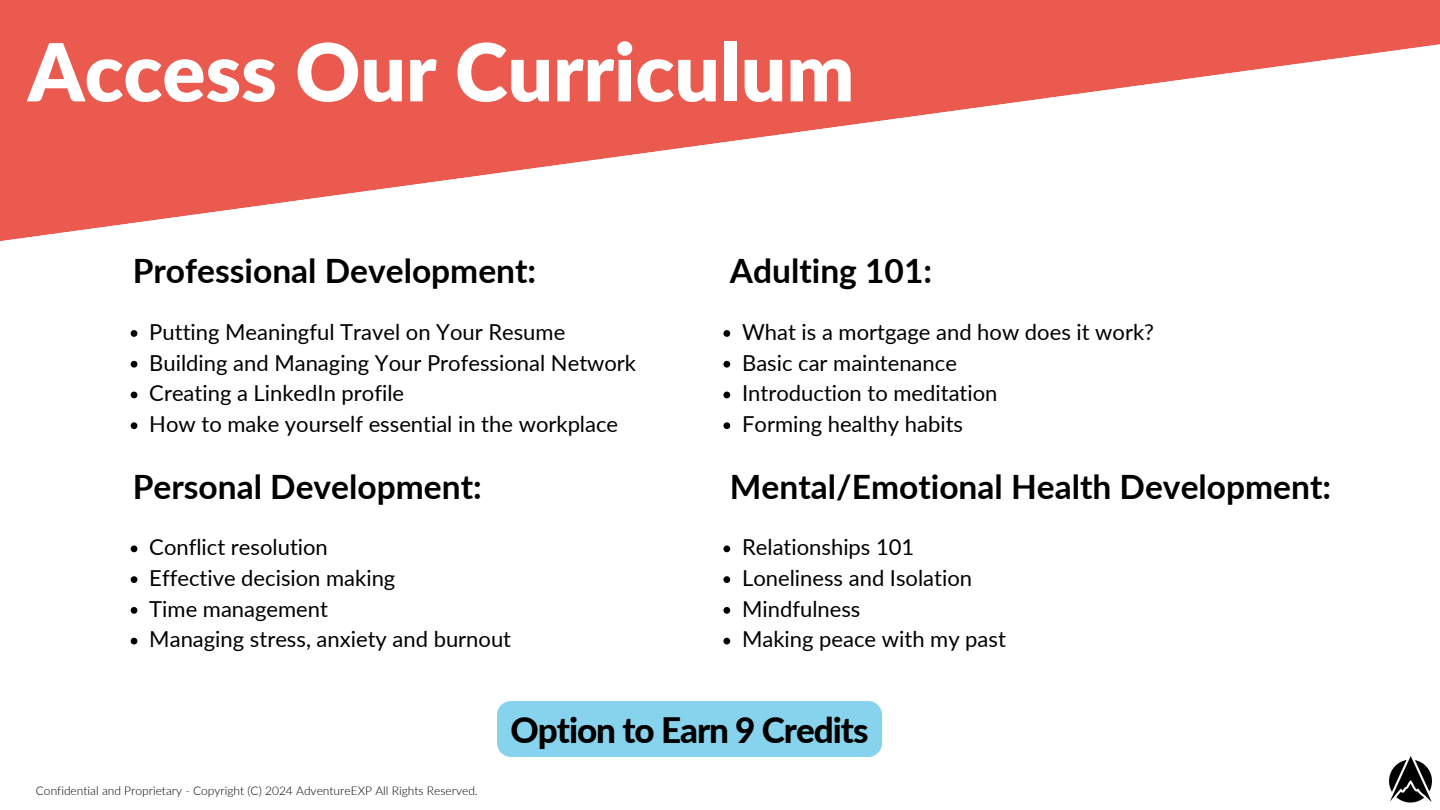
<style>
.page{position:relative;width:1440px;height:810px;background:#fff}
.page>*{position:absolute;margin:0;border:0;box-sizing:border-box;transform-origin:0 0}
.t1{font:900 80px "Lato";color:#fff}
.t2{font:800 35.1px "Lato";letter-spacing:-.03em;color:#000}
.t3{font:700 33.5px "Lato";color:#000}
.t4{font:22px "Lato";color:#000}
.t5{font:300 12px "Lato";color:#000}
</style>
<div class="page">
<svg style="left:0;top:0;width:1440px;height:241px;fill:#ea5a4f"></svg>
<img style="left:1389px;top:756px;width:43px;height:47px">
<svg style="left:723px;top:330px;width:7px;height:7px"></svg>
<svg style="left:723px;top:361px;width:7px;height:7px"></svg>
<svg style="left:723px;top:392px;width:7px;height:6px"></svg>
<svg style="left:723px;top:422px;width:7px;height:7px"></svg>
<svg style="left:131px;top:330px;width:6px;height:7px"></svg>
<svg style="left:131px;top:361px;width:6px;height:7px"></svg>
<svg style="left:131px;top:392px;width:6px;height:6px"></svg>
<svg style="left:131px;top:422px;width:6px;height:7px"></svg>
<svg style="left:131px;top:545px;width:6px;height:7px"></svg>
<svg style="left:131px;top:576px;width:6px;height:7px"></svg>
<svg style="left:131px;top:607px;width:6px;height:7px"></svg>
<svg style="left:131px;top:638px;width:6px;height:6px"></svg>
<svg style="left:723px;top:545px;width:7px;height:7px"></svg>
<svg style="left:723px;top:576px;width:7px;height:7px"></svg>
<svg style="left:723px;top:607px;width:7px;height:7px"></svg>
<svg style="left:723px;top:638px;width:7px;height:6px"></svg>
<div style="left:497px;top:701px;width:385px;height:56px;background:#87d3ed;border-radius:14px"></div>
<h1 class="t1" style="left:28px;top:22px;width:828px">Access Our Curriculum</h1>
<p class="t3" style="left:133px;top:250px;width:405px">Professional Development:</p>
<p class="t4" style="left:149px;top:318px;width:417px">Putting Meaningful Travel on Your Resume</p>
<h2 class="t4" style="left:149px;top:349px;width:488px">Building and Managing Your Professional Network</h2>
<h2 class="t4" style="left:149px;top:380px;width:256px">Creating a LinkedIn profile</h2>
<p class="t4" style="left:149px;top:410px;width:470px">How to make yourself essential in the workplace</p>
<p class="t3" style="left:133px;top:465px;width:351px">Personal Development:</p>
<p class="t4" style="left:149px;top:534px;width:180px">Conflict resolution</p>
<p class="t4" style="left:149px;top:564px;width:248px">Effective decision making</p>
<p class="t4" style="left:149px;top:595px;width:180px">Time management</p>
<p class="t4" style="left:149px;top:626px;width:363px">Managing stress, anxiety and burnout</p>
<p class="t3" style="left:730px;top:250px;width:204px">Adulting 101:</p>
<p class="t4" style="left:742px;top:318px;width:413px">What is a mortgage and how does it work?</p>
<p class="t4" style="left:742px;top:349px;width:216px">Basic car maintenance</p>
<p class="t4" style="left:742px;top:380px;width:257px">Introduction to meditation</p>
<p class="t4" style="left:742px;top:410px;width:222px">Forming healthy habits</p>
<h2 class="t3" style="left:730px;top:465px;width:603px">Mental/Emotional Health Development:</h2>
<p class="t4" style="left:742px;top:534px;width:174px">Relationships 101</p>
<p class="t4" style="left:742px;top:564px;width:232px">Loneliness and Isolation</p>
<p class="t4" style="left:742px;top:595px;width:120px">Mindfulness</p>
<h2 class="t4" style="left:742px;top:626px;width:265px">Making peace with my past</h2>
<h2 class="t5" style="left:36px;top:784px;width:443px">Confidential and Proprietary - Copyright (C) 2024 AdventureEXP All Rights Reserved.</h2>
<p class="t2" style="left:511px;top:708px;width:360px">Option to Earn 9 Credits</p>
</div>
